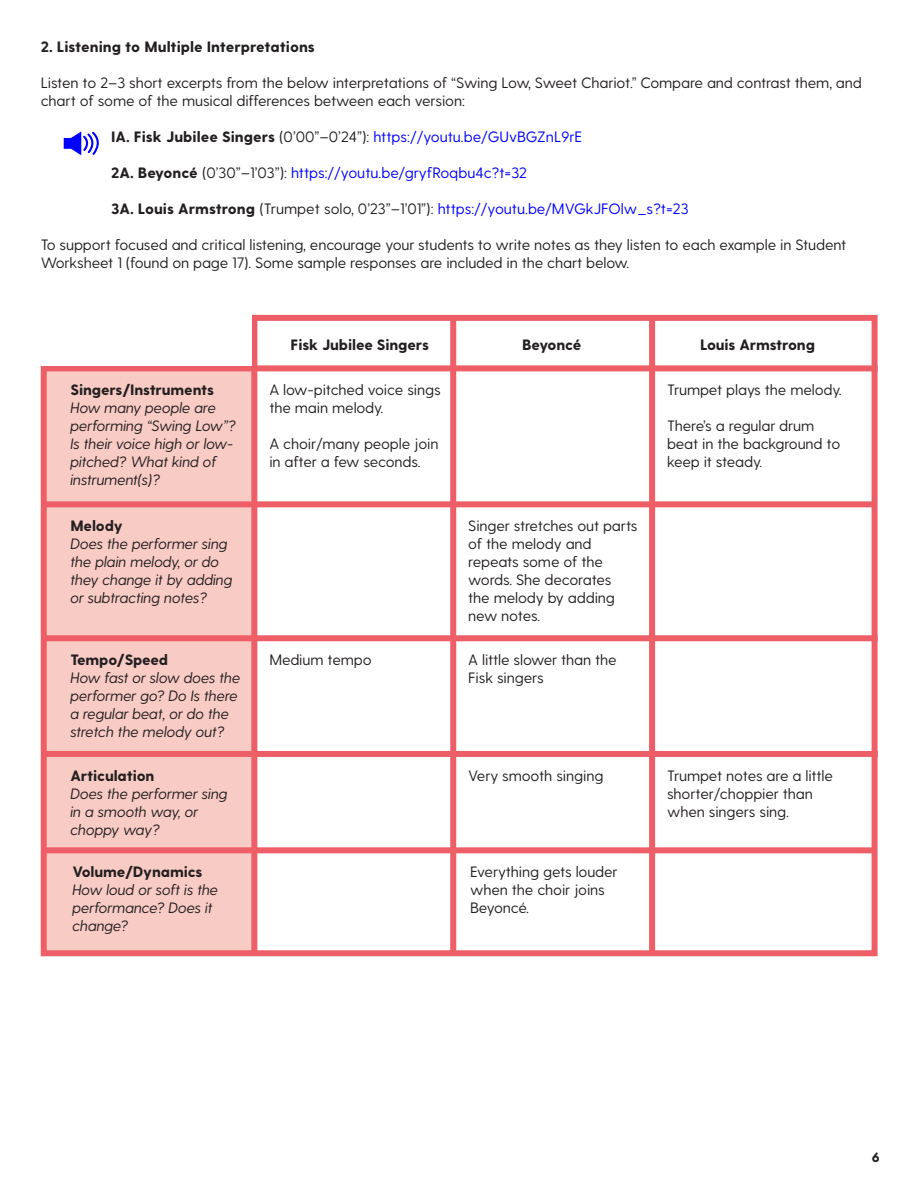
<style>
.page{position:relative;width:918px;height:1188px;background:#fff}
.page>*{position:absolute;margin:0;border:0;box-sizing:border-box;transform-origin:0 0}
.t1{font:15px/18px "Greycliff CF";letter-spacing:-.01em;color:#231f20}
.t2{font:italic 15px/18px "Greycliff CF";letter-spacing:-.01em;color:#231f20}
.t3{font:15px "Greycliff CF";color:#00f}
.t4{font:800 15px "Greycliff CF";letter-spacing:-.01em;color:#231f20}
.t5{font:800 13.5px "Greycliff CF";color:#231f20}
.s1{font-weight:800;color:#231f20}
.s2{color:#231f20}
</style>
<div class="page">
<svg style="left:64px;top:131px;width:35px;height:25px"></svg>
<div style="left:44px;top:369px;width:210px;height:585px;background:#f9cbc5"></div>
<div style="left:41px;top:315px;width:837px;height:641px;border:6px solid #ee5e67"></div>
<div style="left:45px;top:365px;width:833px;height:6px;background:#ee5e67"></div>
<div style="left:251px;top:318px;width:6px;height:636px;background:#ee5e67"></div>
<div style="left:450px;top:318px;width:6px;height:636px;background:#ee5e67"></div>
<div style="left:649px;top:317px;width:6px;height:638px;background:#ee5e67"></div>
<div style="left:43px;top:501px;width:833px;height:6px;background:#ee5e67"></div>
<div style="left:45px;top:635px;width:833px;height:6px;background:#ee5e67"></div>
<div style="left:45px;top:751px;width:833px;height:6px;background:#ee5e67"></div>
<div style="left:43px;top:847px;width:833px;height:6px;background:#ee5e67"></div>
<div style="left:23px;top:305px;width:228px;height:60px;background:#fff"></div>
<p class="t4" style="left:41px;top:38px;width:276px">2. Listening to Multiple Interpretations</p>
<p class="t1" style="left:41px;top:75px;width:823px">Listen to 2–3 short excerpts from the below interpretations of “Swing Low, Sweet Chariot.” Compare and contrast them, and chart of some of the musical differences between each version:</p>
<p class="t3" style="left:111px;top:128px;width:472px"><span class="s1">IA. Fisk Jubilee Singers</span> <span class="s2">(0’00”–0’24”):</span> https://youtu.be/GUvBGZnL9rE</p>
<p class="t3" style="left:111px;top:164px;width:417px"><span class="s1">2A. Beyoncé</span> <span class="s2">(0’30”–1’03”):</span> https://youtu.be/gryfRoqbu4c?t=32</p>
<p class="t3" style="left:111px;top:200px;width:579px"><span class="s1">3A. Louis Armstrong</span> <span class="s2">(Trumpet solo, 0’23”–1’01”):</span> https://youtu.be/MVGkJFOlw_s?t=23</p>
<p class="t1" style="left:41px;top:237px;width:807px">To support focused and critical listening, encourage your students to write notes as they listen to each example in Student<br>Worksheet 1 (found on page 17). Some sample responses are included in the chart below.</p>
<p class="t4" style="left:70px;top:381px;width:145px">Singers/Instruments</p>
<p class="t2" style="left:70px;top:399px;width:167px">How many people are performing “Swing Low”?<br>Is their voice high or low&shy;pitched? What kind of instrument(s)?</p>
<p class="t4" style="left:70px;top:517px;width:54px">Melody</p>
<p class="t2" style="left:70px;top:535px;width:159px">Does the performer sing the plain melody, or do</p>
<p class="t2" style="left:70px;top:571px;width:164px">they change it by adding</p>
<p class="t2" style="left:70px;top:589px;width:138px">or subtracting notes?</p>
<p class="t4" style="left:70px;top:651px;width:99px">Tempo/Speed</p>
<p class="t2" style="left:70px;top:669px;width:172px">How fast or slow does the performer go? Do Is there a regular beat, or do the stretch the melody out?</p>
<p class="t4" style="left:70px;top:767px;width:86px">Articulation</p>
<p class="t2" style="left:70px;top:785px;width:159px">Does the performer sing</p>
<p class="t2" style="left:70px;top:803px;width:129px">in a smooth way, or</p>
<p class="t2" style="left:70px;top:821px;width:91px">choppy way?</p>
<p class="t4" style="left:72px;top:863px;width:132px">Volume/Dynamics</p>
<p class="t2" style="left:72px;top:881px;width:147px">How loud or soft is the performance? Does it change?</p>
<p class="t4" style="left:291px;top:336px;width:140px">Fisk Jubilee Singers</p>
<p class="t4" style="left:522px;top:336px;width:61px">Beyoncé</p>
<p class="t4" style="left:700px;top:336px;width:117px">Louis Armstrong</p>
<p class="t1" style="left:269px;top:381px;width:173px">A low-pitched voice sings the main melody.</p>
<p class="t1" style="left:269px;top:435px;width:171px">A choir/many people join in after a few seconds.</p>
<p class="t1" style="left:468px;top:517px;width:171px">Singer stretches out parts of the melody and repeats some of the words. She decorates</p>
<p class="t1" style="left:468px;top:589px;width:148px">the melody by adding</p>
<p class="t1" style="left:468px;top:607px;width:74px">new notes.</p>
<p class="t1" style="left:269px;top:651px;width:104px">Medium tempo</p>
<p class="t1" style="left:468px;top:651px;width:150px">A little slower than the</p>
<p class="t1" style="left:468px;top:669px;width:77px">Fisk singers</p>
<p class="t1" style="left:667px;top:381px;width:176px">Trumpet plays the melody.</p>
<p class="t1" style="left:667px;top:417px;width:175px">There’s a regular drum beat in the background to keep it steady.</p>
<p class="t1" style="left:468px;top:767px;width:137px">Very smooth singing</p>
<p class="t1" style="left:667px;top:767px;width:167px">Trumpet notes are a little shorter/choppier than when singers sing.</p>
<p class="t1" style="left:470px;top:863px;width:149px">Everything gets louder when the choir joins<br>Beyoncé.</p>
<p class="t5" style="left:872px;top:1149px;width:9px">6</p>
</div>
